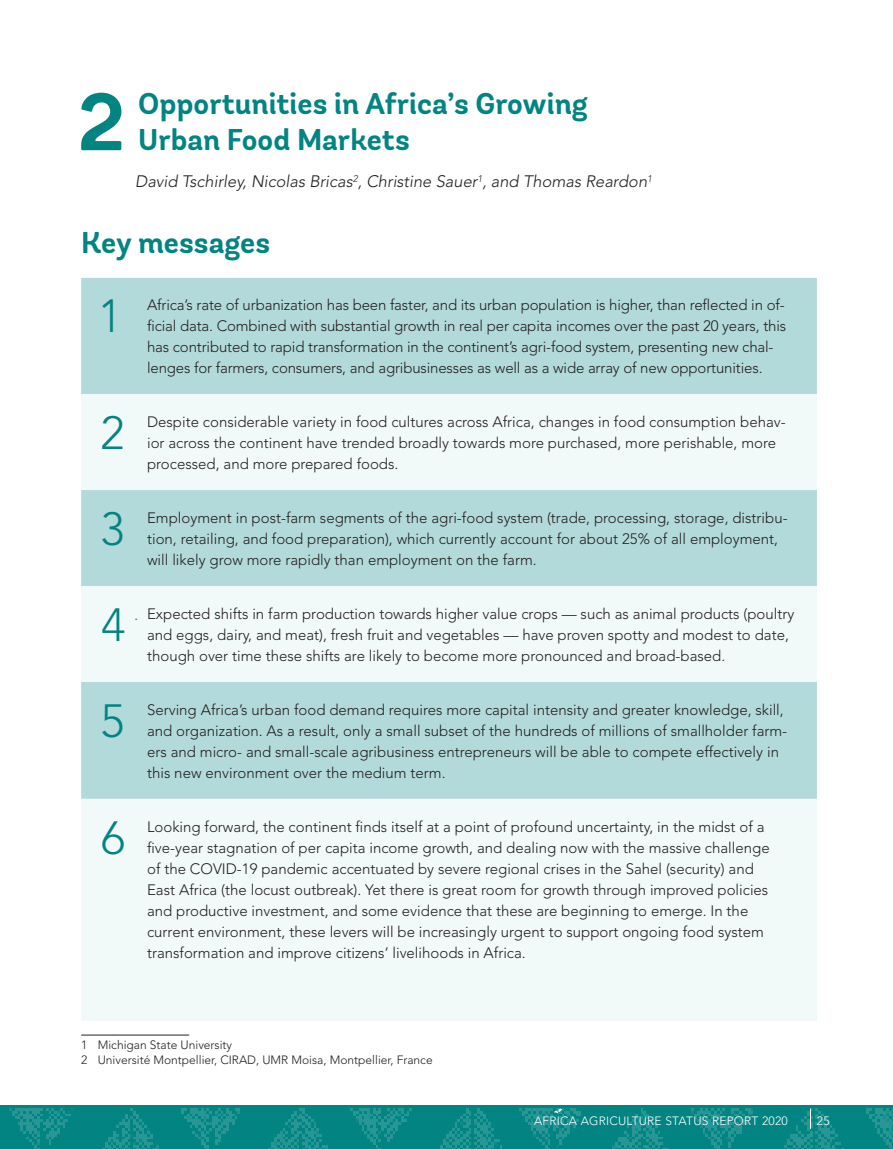
<style>
.page{position:relative;width:893px;height:1149px;background:#fff}
.page>*{position:absolute;margin:0;border:0;box-sizing:border-box;transform-origin:0 0}
.t1{font:700 81.45px "Andes Rounded";color:#028482}
.t2{font:300 46.2px "Avenir LT Std";color:#028482}
.t3{font:700 30px/36px "Andes Rounded";color:#028482}
.t4{font:italic 300 16.5px "Avenir LT Std";color:#231f20}
.t5{font:300 16.5px "Avenir LT Std";color:#028482}
.List_Paragraph{font:300 15px/21px "Avenir LT Std";color:#231f20}
.Footnote{font:300 12px "Avenir LT Std";color:#231f20}
.t6{font:300 12px "Avenir LT Std";letter-spacing:.02em;color:#fff}
</style>
<div class="page">
<div style="left:0;top:1104px;width:893px;height:44px;background:#028482"></div>
<img style="left:9px;top:1108px;width:884px;height:40px">
<svg style="left:554px;top:1108px;width:8px;height:5px"></svg>
<svg style="left:810px;top:1108px;width:1px;height:20px"></svg>
<div style="left:81px;top:278px;width:736px;height:116px;background:#b3dada"></div>
<svg style="left:81px;top:394px;width:736px;height:626px;fill:#f2f9f9"></svg>
<hr style="left:81px;top:1034px;width:108px;height:1px;background:#231f20">
<h1 class="t1" style="left:77px;top:71px;width:50px">2</h1>
<h1 class="t3" style="left:138px;top:87px;width:451px">Opportunities in Africa’s Growing<br>Urban Food Markets</h1>
<p class="t4" style="left:135px;top:172px;width:518px">David Tschirley, Nicolas Bricas<sup>2</sup>, Christine Sauer<sup>1</sup>, and Thomas Reardon<sup>1</sup></p>
<p class="t3" style="left:81px;top:226px;width:191px">Key messages</p>
<p class="t2" style="left:98px;top:289px;width:26px">1</p>
<p class="List_Paragraph" style="left:147px;top:294px;width:641px">Africa’s rate of urbanization has been faster, and its urban population is higher, than reflected in of&shy;ficial data. Combined with substantial growth in real per capita incomes over the past 20 years, this has contributed to rapid transformation in the continent’s agri-food system, presenting new chal&shy;lenges for farmers, consumers, and agribusinesses as well as a wide array of new opportunities.</p>
<p class="t2" style="left:101px;top:405px;width:26px">2</p>
<p class="List_Paragraph" style="left:147px;top:411px;width:640px">Despite considerable variety in food cultures across Africa, changes in food consumption behav&shy;ior across the continent have trended broadly towards more purchased, more perishable, more processed, and more prepared foods.</p>
<p class="t2" style="left:101px;top:501px;width:26px">3</p>
<p class="List_Paragraph" style="left:147px;top:507px;width:642px">Employment in post-farm segments of the agri-food system (trade, processing, storage, distribu&shy;tion, retailing, and food preparation), which currently account for about 25% of all employment, will likely grow more rapidly than employment on the farm.</p>
<p class="t2" style="left:101px;top:597px;width:26px">4</p>
<p class="t5" style="left:134px;top:604px;width:6px">.</p>
<p class="List_Paragraph" style="left:147px;top:602px;width:649px">Expected shifts in farm production towards higher value crops — such as animal products (poultry and eggs, dairy, and meat), fresh fruit and vegetables — have proven spotty and modest to date, though over time these shifts are likely to become more pronounced and broad-based.</p>
<p class="t2" style="left:101px;top:693px;width:26px">5</p>
<p class="List_Paragraph" style="left:147px;top:698px;width:642px">Serving Africa’s urban food demand requires more capital intensity and greater knowledge, skill, and organization. As a result, only a small subset of the hundreds of millions of smallholder farm&shy;ers and micro- and small-scale agribusiness entrepreneurs will be able to compete effectively in this new environment over the medium term.</p>
<p class="t2" style="left:101px;top:810px;width:26px">6</p>
<p class="List_Paragraph" style="left:147px;top:815px;width:624px">Looking forward, the continent finds itself at a point of profound uncertainty, in the midst of a five-year stagnation of per capita income growth, and dealing now with the massive challenge of the COVID-19 pandemic accentuated by severe regional crises in the Sahel (security) and East Africa (the locust outbreak). Yet there is great room for growth through improved policies and productive investment, and some evidence that these are beginning to emerge. In the current environment, these levers will be increasingly urgent to support ongoing food system transformation and improve citizens’ livelihoods in Africa.</p>
<p class="Footnote" style="left:81px;top:1037px;width:152px">1 Michigan State University</p>
<p class="Footnote" style="left:81px;top:1052px;width:353px">2 Université Montpellier, CIRAD, UMR Moisa, Montpellier, France</p>
<p class="t6" style="left:534px;top:1113px;width:255px">AFRICA AGRICULTURE STATUS REPORT 2020</p>
<p class="t6" style="left:817px;top:1112px;width:14px">25</p>
</div>
